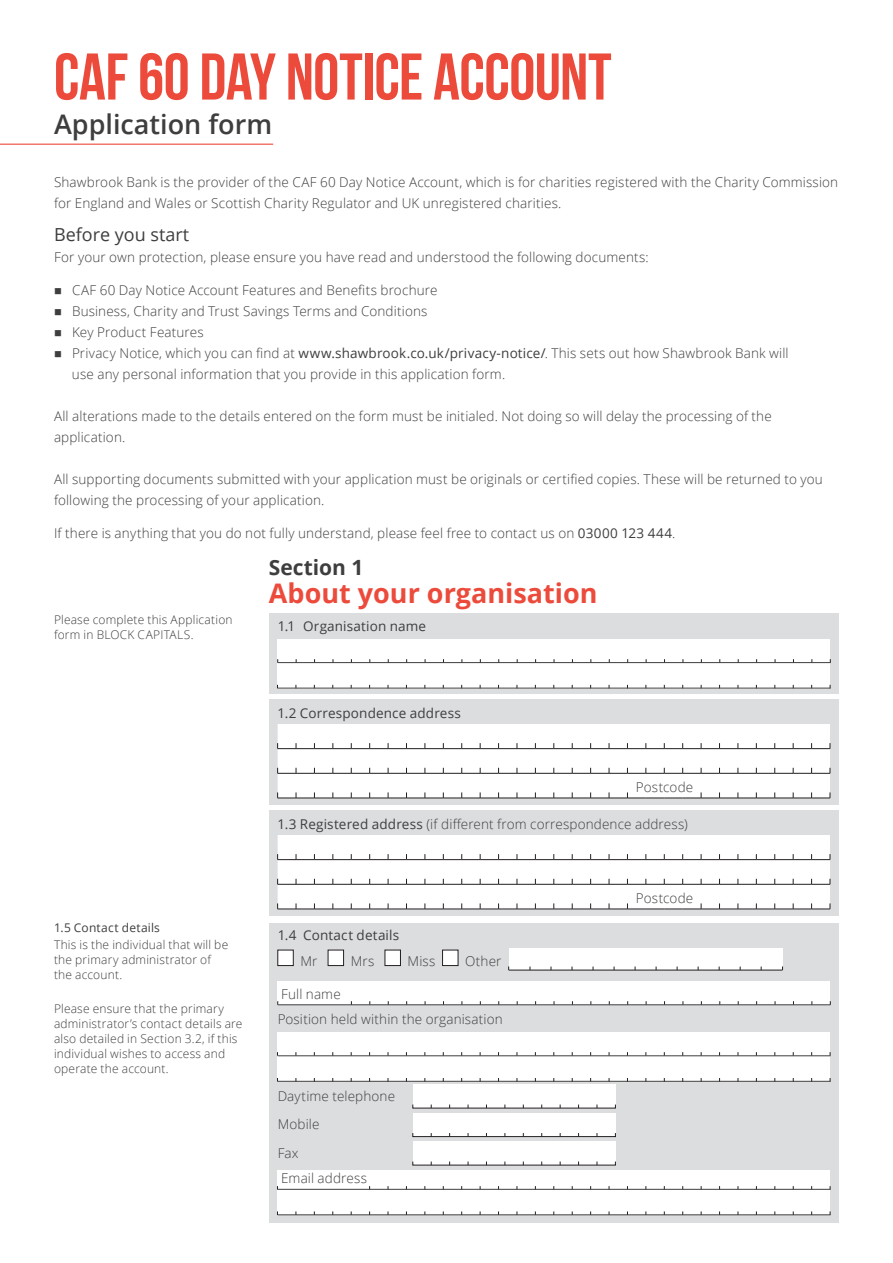
<style>
.page{position:relative;width:893px;height:1263px;background:#fff}
.page>*{position:absolute;margin:0;border:0;box-sizing:border-box;transform-origin:0 0}
.t1{font:700 65.85px "Bebas Neue";letter-spacing:-.01em;color:#ec4b3c}
.t2{font:700 27px "Open Sans";color:#ec4b3c}
.t3{font:600 27px "Open Sans";color:#3e3e3f}
.t4{font:700 21px "Open Sans";color:#3e3e3f}
.t5{font:18px "Open Sans";color:#3e3e3f}
.t6{font:300 13.5px/21px "Open Sans";letter-spacing:.01em;color:#3e3e3f}
.t7{font:13.5px "Open Sans";letter-spacing:.01em;color:#3e3e3f}
.t8{font:300 12px/15px "Open Sans";letter-spacing:.015em;color:#3e3e3f}
.t9{font:12px "Open Sans";letter-spacing:.015em;color:#3e3e3f}
.s1{font-weight:400}
</style>
<div class="page">
<div style="left:269px;top:923px;width:570px;height:299px;background:#dcdddf"></div>
<div style="left:278px;top:1170px;width:552px;height:45px;background:#fff"></div>
<div style="left:269px;top:613px;width:570px;height:81px;background:#dcdddf"></div>
<div style="left:278px;top:639px;width:552px;height:49px;background:#fff"></div>
<hr style="left:278px;top:662px;width:552px;height:1px;background:#3e3e3f">
<hr style="left:278px;top:688px;width:552px;height:1px;background:#3e3e3f">
<div style="left:278px;top:1032px;width:552px;height:49px;background:#fff"></div>
<div style="left:278px;top:981px;width:552px;height:24px;background:#fff"></div>
<hr style="left:278px;top:1004px;width:552px;height:1px;background:#3e3e3f">
<hr style="left:278px;top:1055px;width:552px;height:1px;background:#3e3e3f">
<hr style="left:278px;top:1081px;width:552px;height:1px;background:#3e3e3f">
<hr style="left:278px;top:1189px;width:552px;height:1px;background:#3e3e3f">
<hr style="left:278px;top:1214px;width:552px;height:1px;background:#3e3e3f">
<div style="left:278px;top:950px;width:15px;height:15px;background:#fff"></div>
<div style="left:328px;top:950px;width:16px;height:15px;background:#fff"></div>
<div style="left:328px;top:950px;width:16px;height:16px;border:1px solid #231f20"></div>
<div style="left:385px;top:950px;width:15px;height:15px;background:#fff"></div>
<div style="left:385px;top:950px;width:16px;height:16px;border:1px solid #231f20"></div>
<div style="left:443px;top:950px;width:15px;height:15px;background:#fff"></div>
<div style="left:442px;top:950px;width:16px;height:16px;border:1px solid #231f20"></div>
<div style="left:509px;top:949px;width:273px;height:21px;background:#fff"></div>
<hr style="left:509px;top:970px;width:273px;height:1px;background:#231f20">
<div style="left:413px;top:1084px;width:202px;height:24px;background:#fff"></div>
<div style="left:413px;top:1113px;width:202px;height:23px;background:#fff"></div>
<div style="left:413px;top:1133px;width:202px;height:4px;border:1px solid #231f20"></div>
<div style="left:413px;top:1141px;width:202px;height:24px;background:#fff"></div>
<div style="left:269px;top:699px;width:570px;height:106px;background:#dcdddf"></div>
<svg style="left:277px;top:724px;width:553px;height:75px;background:#f5f5f5"></svg>
<svg style="left:443px;top:792px;width:111px;height:7px"></svg>
<svg style="left:554px;top:792px;width:129px;height:7px"></svg>
<svg style="left:683px;top:792px;width:147px;height:7px"></svg>
<div style="left:269px;top:810px;width:570px;height:106px;background:#dcdddf"></div>
<svg style="left:277px;top:835px;width:553px;height:75px;background:#f5f5f5"></svg>
<svg style="left:443px;top:903px;width:111px;height:7px"></svg>
<svg style="left:554px;top:903px;width:129px;height:7px"></svg>
<svg style="left:683px;top:903px;width:147px;height:7px"></svg>
<hr style="left:0;top:144px;width:273px;height:1px;background:#ec4b3c">
<h1 class="t1" style="left:54px;top:41px;width:559px">CAF 60 DAY NOTICE ACCOUNT</h1>
<h2 class="t3" style="left:54px;top:106px;width:220px">Application form</h2>
<p class="t6" style="left:54px;top:171px;width:786px">Shawbrook Bank is the provider of the CAF 60 Day Notice Account, which is for charities registered with the Charity Commission for England and Wales or Scottish Charity Regulator and UK unregistered charities.</p>
<h3 class="t5" style="left:54px;top:222px;width:137px">Before you start</h3>
<p class="t6" style="left:54px;top:246px;width:596px">For your own protection, please ensure you have read and understood the following documents:</p>
<p class="t6" style="left:54px;top:279px;width:385px">■ CAF 60 Day Notice Account Features and Benefits brochure</p>
<p class="t6" style="left:54px;top:300px;width:375px">■ Business, Charity and Trust Savings Terms and Conditions</p>
<p class="t6" style="left:54px;top:321px;width:151px">■ Key Product Features</p>
<p class="t6" style="left:72px;top:342px;width:718px;text-indent:-18px">■ Privacy Notice, which you can find at <span class="s1">www.shawbrook.co.uk/privacy-notice/</span>. This sets out how Shawbrook Bank will use any personal information that you provide in this application form.</p>
<p class="t6" style="left:54px;top:405px;width:719px">All alterations made to the details entered on the form must be initialed. Not doing so will delay the processing of the application.</p>
<p class="t6" style="left:54px;top:468px;width:770px">All supporting documents submitted with your application must be originals or certified copies. These will be returned to you following the processing of your application.</p>
<p class="t6" style="left:54px;top:522px;width:623px">If there is anything that you do not fully understand, please feel free to contact us on <span class="s1">03000 123 444</span>.</p>
<h3 class="t4" style="left:269px;top:552px;width:96px">Section 1</h3>
<h2 class="t2" style="left:269px;top:574px;width:330px">About your organisation</h2>
<p class="t8" style="left:54px;top:612px;width:180px">Please complete this Application form in BLOCK CAPITALS.</p>
<p class="t9" style="left:54px;top:919px;width:107px">1.5 Contact details</p>
<p class="t8" style="left:54px;top:937px;width:176px">This is the individual that will be the primary administrator of the account.</p>
<p class="t8" style="left:54px;top:1001px;width:190px">Please ensure that the primary administrator’s contact details are also detailed in Section 3.2, if this individual wishes to access and operate the account.</p>
<p class="t7" style="left:278px;top:617px;width:150px">1.1 Organisation name</p>
<p class="t7" style="left:277px;top:704px;width:185px">1.2 Correspondence address</p>
<p class="t6" style="left:636px;top:777px;width:59px">Postcode</p>
<p class="t6" style="left:277px;top:813px;width:412px"><span class="s1">1.3 Registered address</span> (if different from correspondence address)</p>
<p class="t7" style="left:278px;top:926px;width:123px">1.4 Contact details</p>
<p class="t6" style="left:300px;top:950px;width:19px">Mr</p>
<p class="t6" style="left:351px;top:950px;width:25px">Mrs</p>
<p class="t6" style="left:408px;top:950px;width:29px">Miss</p>
<p class="t6" style="left:465px;top:950px;width:38px">Other</p>
<p class="t6" style="left:278px;top:981px;width:227px;line-height:25.5px">Full name<br>Position held within the organisation</p>
<p class="t6" style="left:278px;top:1081px;width:119px;line-height:28.5px">Daytime telephone<br>Mobile<br>Fax</p>
<p class="t6" style="left:281px;top:1167px;width:87px">Email address</p>
<p class="t6" style="left:636px;top:888px;width:59px">Postcode</p>
</div>
